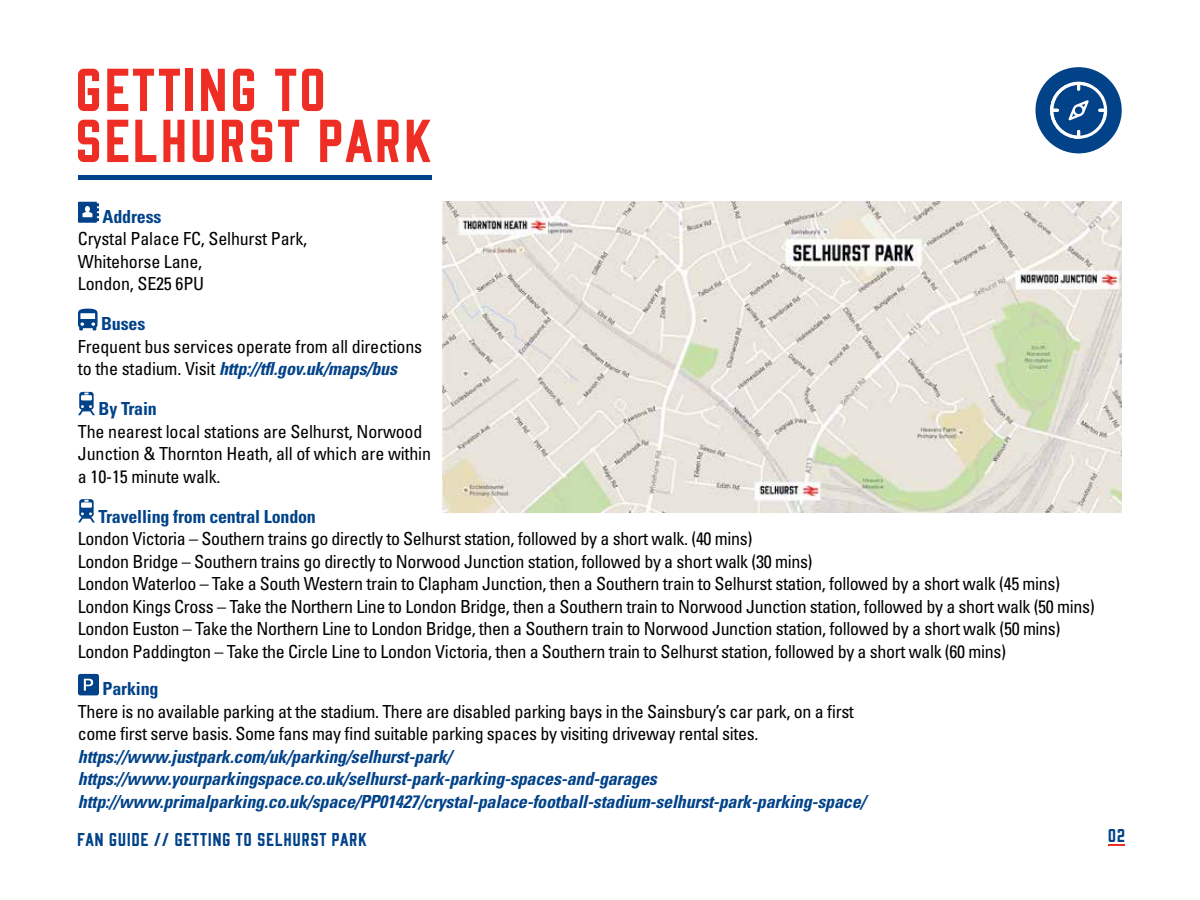
<style>
.page{position:relative;width:1200px;height:900px;background:#fff}
.page>*{position:absolute;margin:0;border:0;box-sizing:border-box;transform-origin:0 0}
.t1{font:58.5px/51px "Palace Main";color:#ee2e24}
.t2{font:condensed 18px/22.5px "Univers LT Std";letter-spacing:-.02em;color:#000}
.t3{font:italic 700 condensed 18px/22.5px "Univers LT Std";letter-spacing:-.01em;color:#014289}
.t4{font:700 condensed 18px "Univers LT Std";letter-spacing:-.01em;color:#014289}
.t5{font:18px "Palace Main";color:#014289}
.s1{font-weight:700;font-style:italic;color:#014289}
</style>
<div class="page">
<div style="left:1035px;top:67px;width:87px;height:86px;background:#014289;border-radius:50%"></div>
<svg style="left:78px;top:202px;width:21px;height:21px"></svg>
<svg style="left:78px;top:309px;width:20px;height:21px"></svg>
<svg style="left:78px;top:392px;width:17px;height:23px"></svg>
<img style="left:442px;top:202px;width:680px;height:311px">
<svg style="left:1050px;top:82px;width:57px;height:57px"></svg>
<svg style="left:1109px;top:844px;width:16px;height:2px"></svg>
<hr style="left:78px;top:176px;width:354px;height:4px;background:#014289">
<svg style="left:78px;top:674px;width:21px;height:21px"></svg>
<svg style="left:78px;top:499px;width:17px;height:24px"></svg>
<h1 class="t1" style="left:78px;top:61px;width:361px">GETTING TO<br>SELHURST PARK</h1>
<p class="t4" style="left:103px;top:205px;width:60px">Address</p>
<p class="t2" style="left:78px;top:227px;width:231px">Crystal Palace FC, Selhurst Park,<br>Whitehorse Lane,<br>London, SE25 6PU</p>
<p class="t4" style="left:101px;top:313px;width:46px">Buses</p>
<p class="t2" style="left:78px;top:335px;width:346px">Frequent bus services operate from all directions to the stadium. Visit <span class="s1">http://tfl.gov.uk/maps/bus</span></p>
<p class="t4" style="left:99px;top:398px;width:60px">By Train</p>
<p class="t2" style="left:78px;top:420px;width:355px">The nearest local stations are Selhurst, Norwood<br>Junction &amp; Thornton Heath, all of which are within a 10-15 minute walk.</p>
<p class="t4" style="left:99px;top:505px;width:219px">Travelling from central London</p>
<p class="t2" style="left:78px;top:527px;width:1018px">London Victoria – Southern trains go directly to Selhurst station, followed by a short walk. (40 mins)<br>London Bridge – Southern trains go directly to Norwood Junction station, followed by a short walk (30 mins)<br>London Waterloo – Take a South Western train to Clapham Junction, then a Southern train to Selhurst station, followed by a short walk (45 mins)<br>London Kings Cross – Take the Northern Line to London Bridge, then a Southern train to Norwood Junction station, followed by a short walk (50 mins)<br>London Euston – Take the Northern Line to London Bridge, then a Southern train to Norwood Junction station, followed by a short walk (50 mins)<br>London Paddington – Take the Circle Line to London Victoria, then a Southern train to Selhurst station, followed by a short walk (60 mins)</p>
<p class="t4" style="left:103px;top:678px;width:57px">Parking</p>
<p class="t2" style="left:78px;top:700px;width:777px">There is no available parking at the stadium. There are disabled parking bays in the Sainsbury’s car park, on a first come first serve basis. Some fans may find suitable parking spaces by visiting driveway rental sites.</p>
<p class="t3" style="left:78px;top:745px;width:789px">https://www.justpark.com/uk/parking/selhurst-park/ https://www.yourparkingspace.co.uk/selhurst-park-parking-spaces-and-garages http://www.primalparking.co.uk/space/PP01427/crystal-palace-football-stadium-selhurst-park-parking-space/</p>
<p class="t5" style="left:78px;top:829px;width:292px">FAN GUIDE // GETTING TO SELHURST PARK</p>
<p class="t5" style="left:1109px;top:825px;width:19px">02</p>
</div>
